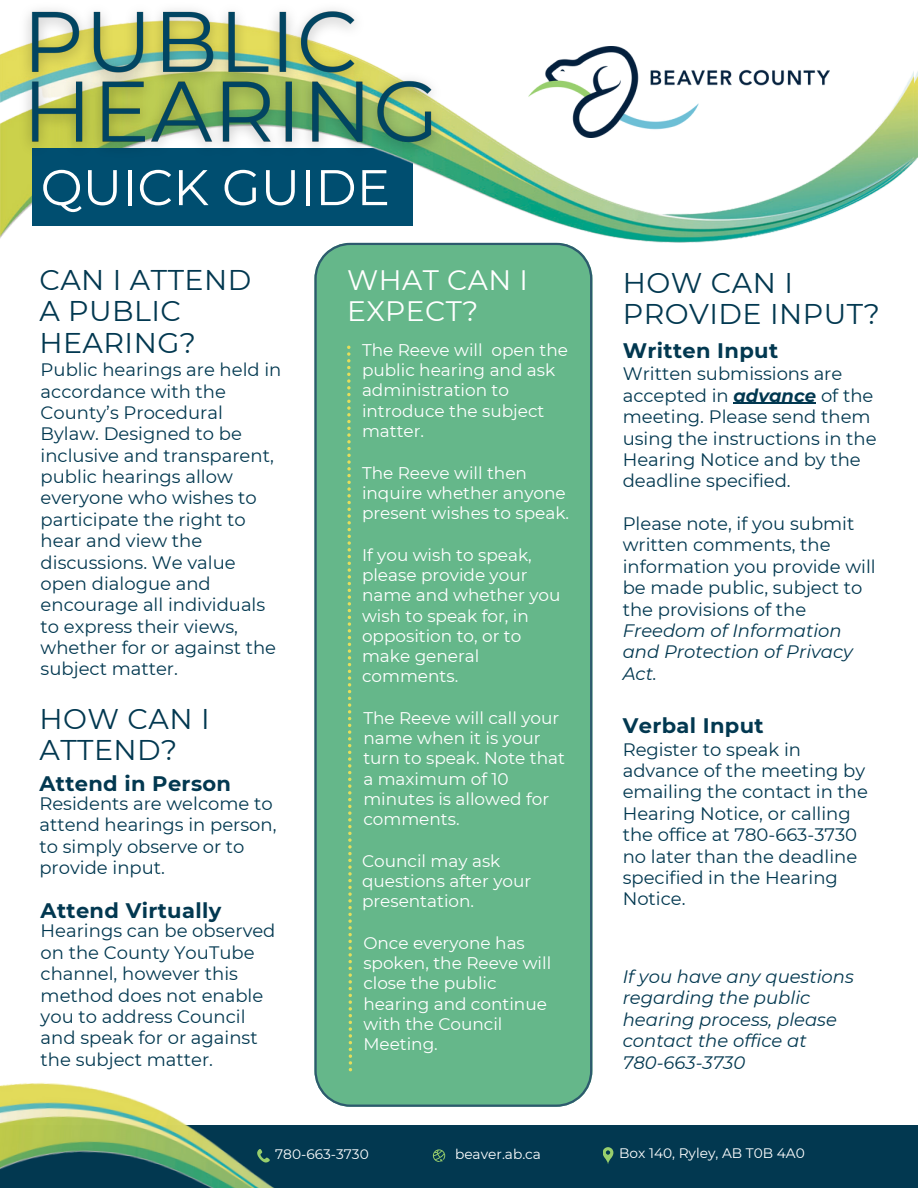
<style>
.page{position:relative;width:918px;height:1188px;background:#fff}
.page>*{position:absolute;margin:0;border:0;box-sizing:border-box;transform-origin:0 0}
.t1{font:49.95px "Montserrat";color:#fff}
.t2{font:28.5px/31.5px "Montserrat";letter-spacing:.015em;color:#023850}
.t3{font:28.05px/31.5px "Montserrat";letter-spacing:.015em;color:#fff}
.t4{font:700 21px "Montserrat";letter-spacing:.015em;color:#023850}
.t5{font:18px/21.3px "Montserrat";color:#023850}
.t6{font:italic 18px/21.3px "Montserrat";color:#023850}
.t7{font:16.95px/20.2px "Montserrat";color:#fff}
.t8{font:13.8px "Montserrat";color:#fff}
.s1{font-weight:700;font-style:italic}
.s2{font-style:italic}
</style>
<div class="page">
<div style="left:314px;top:243px;width:278px;height:864px;background:#65b78a"></div>
<svg style="left:347px;top:346px;width:5px;height:725px"></svg>
<img style="left:0;top:52px;width:918px;height:187px">
<div style="left:32px;top:148px;width:380px;height:78px;background:#004e70"></div>
<img style="left:228px;top:52px;width:685px;height:190px">
<div style="left:0;top:1125px;width:918px;height:63px;background:#023850"></div>
<svg style="left:433px;top:1149px;width:12px;height:13px"></svg>
<svg style="left:603px;top:1147px;width:10px;height:17px"></svg>
<img style="left:0;top:1074px;width:414px;height:114px">
<img style="left:529px;top:46px;width:300px;height:91px">
<img style="left:4px;top:9px;width:455px;height:176px">
<hr style="left:734px;top:403px;width:82px;height:1px;background:#023850">
<p class="t1" style="left:41px;top:157px;width:351px">QUICK GUIDE</p>
<p class="t2" style="left:39px;top:264px;width:213px">CAN I ATTEND<br>A PUBLIC<br>HEARING?</p>
<p class="t5" style="left:41px;top:359px;width:242px">Public hearings are held in accordance with the<br>County’s Procedural<br>Bylaw. Designed to be inclusive and transparent, public hearings allow everyone who wishes to participate the right to hear and view the discussions. We value open dialogue and encourage all individuals to express their views, whether for or against the subject matter.</p>
<p class="t2" style="left:39px;top:703px;width:172px">HOW CAN I<br>ATTEND?</p>
<p class="t4" style="left:39px;top:771px;width:193px">Attend in Person</p>
<p class="t5" style="left:39px;top:793px;width:239px">Residents are welcome to attend hearings in person, to simply observe or to provide input.</p>
<p class="t4" style="left:41px;top:898px;width:182px">Attend Virtually</p>
<p class="t5" style="left:41px;top:920px;width:236px">Hearings can be observed on the County YouTube channel, however this method does not enable you to address Council and speak for or against the subject matter.</p>
<p class="t3" style="left:347px;top:264px;width:182px">WHAT CAN I<br>EXPECT?</p>
<p class="t7" style="left:362px;top:340px;width:208px">The Reeve will open the public hearing and ask administration to introduce the subject matter.</p>
<p class="t7" style="left:362px;top:462px;width:209px">The Reeve will then inquire whether anyone present wishes to speak.</p>
<p class="t7" style="left:362px;top:545px;width:200px">If you wish to speak, please provide your name and whether you wish to speak for, in opposition to, or to make general comments.</p>
<p class="t7" style="left:363px;top:708px;width:203px">The Reeve will call your name when it is your turn to speak. Note that a maximum of 10 minutes is allowed for comments.</p>
<p class="t7" style="left:362px;top:851px;width:171px">Council may ask questions after your presentation.</p>
<p class="t7" style="left:363px;top:933px;width:189px">Once everyone has spoken, the Reeve will close the public hearing and continue with the Council<br>Meeting.</p>
<p class="t2" style="left:623px;top:267px;width:259px">HOW CAN I<br>PROVIDE INPUT?</p>
<p class="t4" style="left:623px;top:338px;width:157px">Written Input</p>
<p class="t5" style="left:623px;top:363px;width:255px">Written submissions are accepted in <span class="s1">advance</span> of the meeting. Please send them using the instructions in the<br>Hearing Notice and by the deadline specified.</p>
<p class="t5" style="left:623px;top:513px;width:255px">Please note, if you submit written comments, the information you provide will be made public, subject to the provisions of the<br><span class="s2">Freedom of Information and Protection of Privacy<br>Act.</span></p>
<p class="t4" style="left:623px;top:712px;width:142px">Verbal Input</p>
<p class="t5" style="left:623px;top:739px;width:247px">Register to speak in advance of the meeting by emailing the contact in the<br>Hearing Notice, or calling the office at 780-663-3730 no later than the deadline specified in the Hearing<br>Notice.</p>
<p class="t6" style="left:623px;top:966px;width:233px">If you have any questions regarding the public hearing process, please contact the office at</p>
<p class="t6" style="left:623px;top:1052px;width:124px">780-663-3730</p>
<p class="t8" style="left:275px;top:1146px;width:95px">780-663-3730</p>
<p class="t8" style="left:455px;top:1146px;width:88px">beaver.ab.ca</p>
<p class="t8" style="left:619px;top:1145px;width:187px">Box 140, Ryley, AB T0B 4A0</p>
</div>
